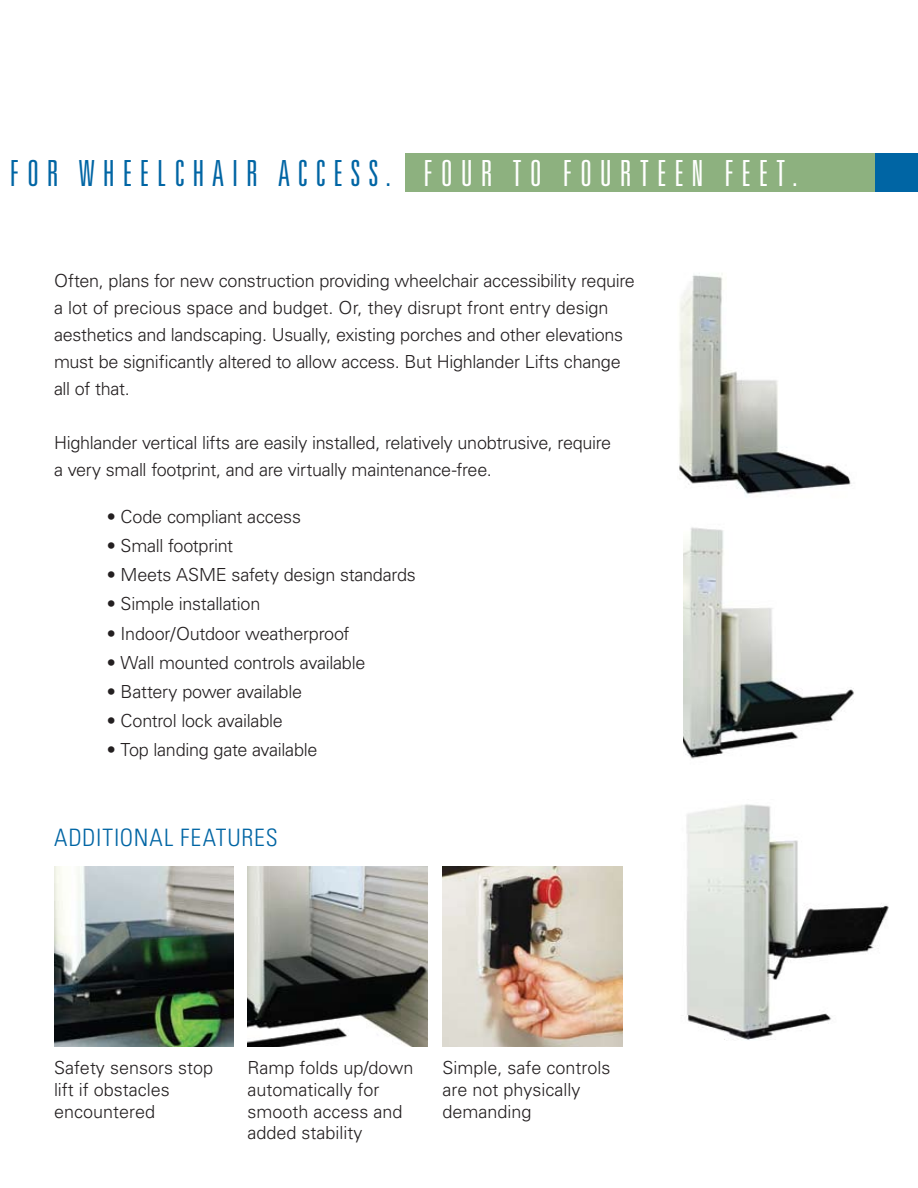
<style>
.page{position:relative;width:918px;height:1188px;background:#fff}
.page>*{position:absolute;margin:0;border:0;box-sizing:border-box;transform-origin:0 0}
.t1{font:300 ultra-condensed 36px "Univers";color:#fff}
.t2{font:300 ultra-condensed 36px "Univers";color:#0065a4}
.t3{font:300 condensed 24px "Univers";letter-spacing:.04em;color:#0065a4}
.t4{font:300 18px/21.6px "Univers";letter-spacing:-.015em;color:#231f20}
.s1{color:#0065a4}
</style>
<div class="page">
<div style="left:405px;top:154px;width:513px;height:38px;background:#8db17f"></div>
<div style="left:875px;top:154px;width:43px;height:38px;background:#0065a4"></div>
<img style="left:54px;top:867px;width:180px;height:180px">
<img style="left:679px;top:273px;width:172px;height:223px">
<img style="left:442px;top:867px;width:180px;height:180px">
<img style="left:683px;top:527px;width:171px;height:232px">
<img style="left:248px;top:867px;width:180px;height:180px">
<img style="left:686px;top:804px;width:203px;height:236px">
<h1 class="t2" style="left:10px;top:154px;width:17px">FOR</h1>
<h1 class="t2" style="left:79px;top:154px;width:42px">WHEELCHAIR</h1>
<h1 class="t2" style="left:278px;top:154px;width:18px">ACCESS</h1>
<h1 class="t1" style="left:386px;top:154px;width:252px"><span class="s1">.</span> FOUR TO FO URTEEN</h1>
<h1 class="t1" style="left:724px;top:154px;width:16px">FEET</h1>
<h1 class="t1" style="left:793px;top:154px;width:6px">.</h1>
<p class="t4" style="left:54px;top:267px;width:582px;line-height:27px">Often, plans for new construction providing wheelchair accessibility require a lot of precious space and budget. Or, they disrupt front entry design aesthetics and landscaping. Usually, existing porches and other elevations must be significantly altered to allow access. But Highlander Lifts change all of that.</p>
<p class="t4" style="left:54px;top:429px;width:559px;line-height:27px">Highlander vertical lifts are easily installed, relatively unobtrusive, require a very small footprint, and are virtually maintenance-free.</p>
<p class="t4" style="left:107px;top:506px;width:196px">• Code compliant access</p>
<p class="t4" style="left:107px;top:535px;width:128px">• Small footprint</p>
<p class="t4" style="left:107px;top:564px;width:310px">• Meets ASME safety design standards</p>
<p class="t4" style="left:107px;top:593px;width:155px">• Simple installation</p>
<p class="t4" style="left:107px;top:622px;width:244px">• Indoor/Outdoor weatherproof</p>
<p class="t4" style="left:107px;top:652px;width:260px">• Wall mounted controls available</p>
<p class="t4" style="left:107px;top:681px;width:197px">• Battery power available</p>
<p class="t4" style="left:107px;top:710px;width:177px">• Control lock available</p>
<p class="t4" style="left:107px;top:739px;width:212px">• Top landing gate available</p>
<h2 class="t3" style="left:54px;top:823px;width:200px">ADDITIONAL FEATURES</h2>
<p class="t4" style="left:54px;top:1057px;width:161px">Safety sensors stop lift if obstacles encountered</p>
<p class="t4" style="left:248px;top:1057px;width:168px">Ramp folds up/down automatically for smooth access and added stability</p>
<p class="t4" style="left:442px;top:1057px;width:170px">Simple, safe controls are not physically demanding</p>
</div>
